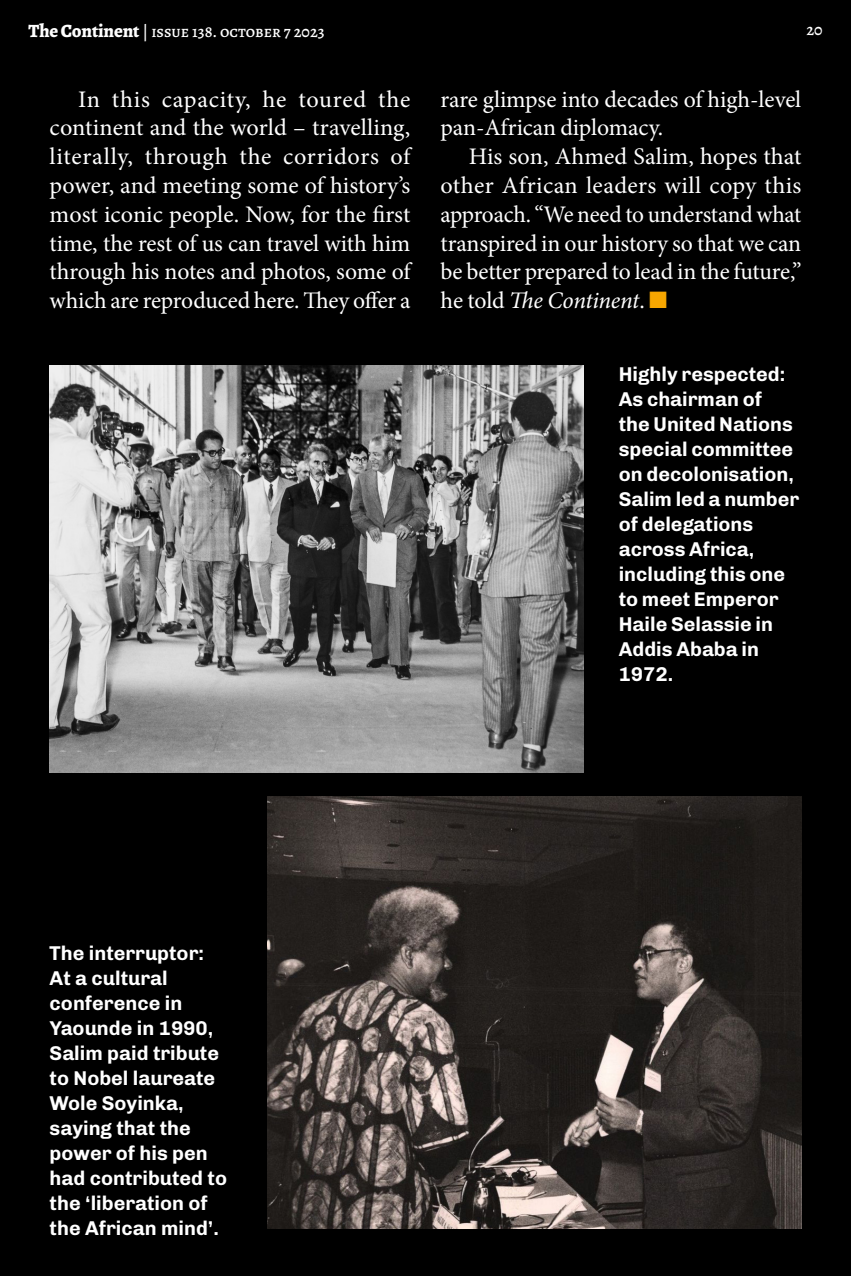
<style>
.page{position:relative;width:851px;height:1276px;background:#fff}
.page>*{position:absolute;margin:0;border:0;box-sizing:border-box;transform-origin:0 0}
.t1{font:23.75px/28.8px "Minion Pro";letter-spacing:-.005em;color:#fff;text-align:justify}
.t2{font:700 20px/25px "Chivo";color:#fff}
.t3{font:500 16.25px "Alegreya";color:#fff}
.s1{font-weight:800;font-size:18.75px}
.s2{font-style:italic}
.s3{color:#f7a600}
</style>
<div class="page">
<div style="left:0;top:0;width:850px;height:1276px;background:#000"></div>
<img style="left:50px;top:365px;width:533px;height:407px">
<img style="left:268px;top:797px;width:533px;height:431px">
<p class="t3" style="left:28px;top:22px;width:298px"><span class="s1">The Continent</span> | issue 138. october 7 2023</p>
<p class="t3" style="left:806px;top:19px;width:18px">20</p>
<p class="t1" style="left:50px;top:85px;width:362px;text-indent:28px">In this capacity, he toured the continent and the world – travelling, literally, through the corridors of power, and meeting some of history’s most iconic people. Now, for the first time, the rest of us can travel with him through his notes and photos, some of which are reproduced here. They offer a</p>
<p class="t1" style="left:440px;top:85px;width:362px">rare glimpse into decades of high-level pan-African diplomacy.</p>
<p class="t1" style="left:440px;top:142px;width:362px;text-indent:28px">His son, Ahmed Salim, hopes that other African leaders will copy this approach. “We need to understand what transpired in our history so that we can be better prepared to lead in the future,” he told <span class="s2">The Continent</span>. <span class="s3">■</span></p>
<p class="t2" style="left:50px;top:940px;width:179px">The interruptor:<br>At a cultural conference in<br>Yaounde in 1990,<br>Salim paid tribute to Nobel laureate<br>Wole Soyinka, saying that the power of his pen had contributed to the ‘liberation of the African mind’.</p>
<p class="t2" style="left:618px;top:361px;width:182px">Highly respected:<br>As chairman of<br>the United Nations special committee on decolonisation,<br>Salim led a number of delegations across Africa, including this one to meet Emperor<br>Haile Selassie in<br>Addis Ababa in<br>1972.</p>
</div>
